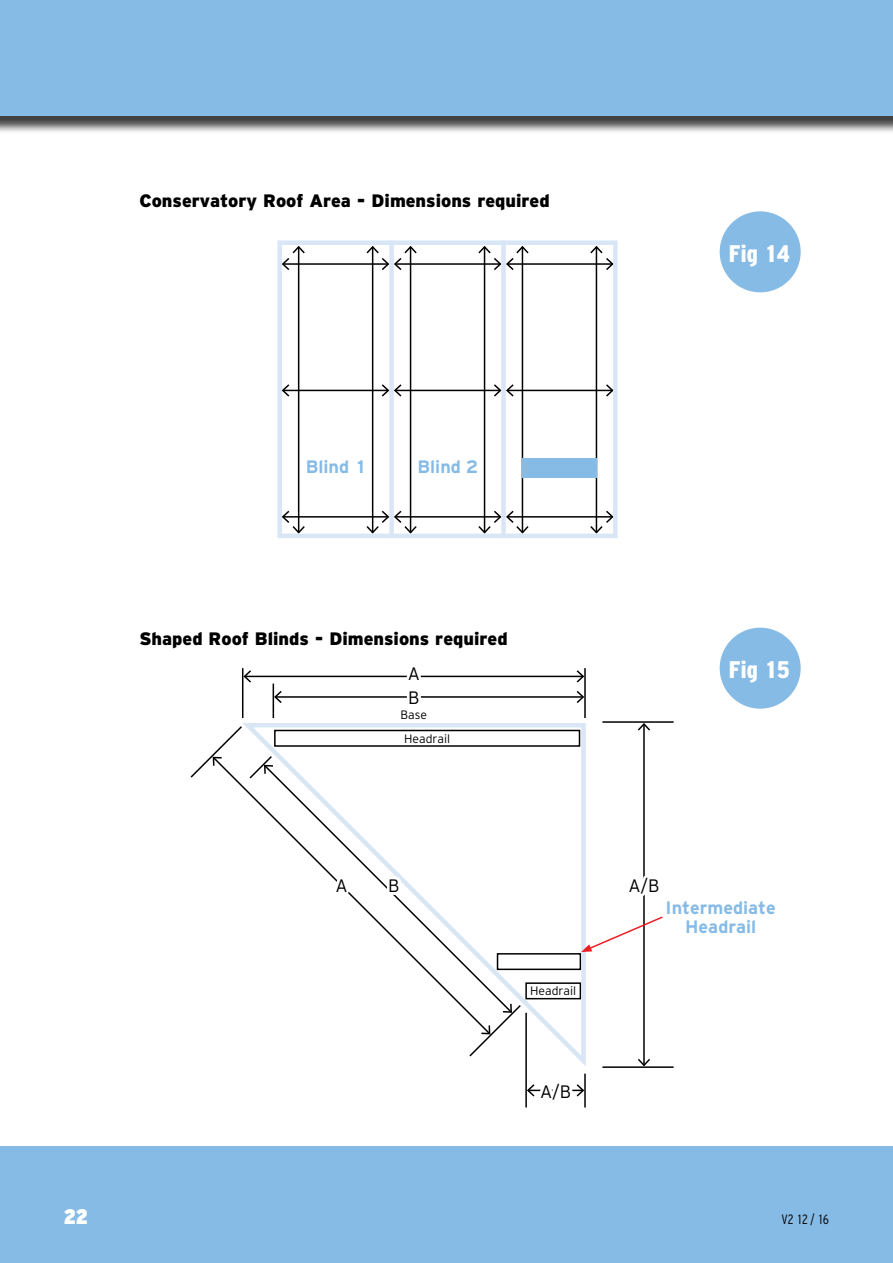
<style>
.page{position:relative;width:893px;height:1263px;background:#fff}
.page>*{position:absolute;margin:0;border:0;box-sizing:border-box;transform-origin:0 0}
.t1{font:condensed 24px "I517 Interstate Black";color:#fff}
.t2{font:900 condensed 21px "I504 Interstate Ultra";color:#fff}
.t3{font:18px "I513 Interstate Black";color:#000}
.t4{font:18px/19.5px "I512 Interstate Bold";color:#86bbe6;text-align:center}
.t5{font:18px "I510 Interstate Light";color:#000}
.t6{font:condensed 13.5px "I514 Interstate Light";color:#000}
.t7{font:12.15px "I510 Interstate Light";color:#000}
</style>
<div class="page">
<div style="left:0;top:0;width:893px;height:134px;background:#000;opacity:.75"></div>
<div style="left:0;top:0;width:893px;height:115px;background:#86bbe6"></div>
<div style="left:0;top:1146px;width:893px;height:117px;background:#86bbe6"></div>
<div style="left:718px;top:210px;width:84px;height:84px;background:#86bbe6;border-radius:50%"></div>
<div style="left:717px;top:208px;width:87px;height:87px;border:3px solid #fff;border-radius:50%"></div>
<div style="left:718px;top:626px;width:84px;height:84px;background:#86bbe6;border-radius:50%"></div>
<div style="left:717px;top:625px;width:87px;height:87px;border:3px solid #fff;border-radius:50%"></div>
<hr style="left:283px;top:263px;width:105px;height:2px;background:#000">
<hr style="left:395px;top:263px;width:105px;height:2px;background:#000">
<hr style="left:507px;top:263px;width:105px;height:2px;background:#000">
<hr style="left:283px;top:390px;width:105px;height:1px;background:#000">
<svg style="left:282px;top:384px;width:9px;height:13px"></svg>
<hr style="left:395px;top:390px;width:105px;height:1px;background:#000">
<svg style="left:380px;top:384px;width:23px;height:13px"></svg>
<hr style="left:507px;top:390px;width:105px;height:1px;background:#000">
<svg style="left:604px;top:384px;width:9px;height:13px"></svg>
<svg style="left:492px;top:384px;width:23px;height:13px"></svg>
<hr style="left:283px;top:516px;width:105px;height:2px;background:#000">
<hr style="left:395px;top:516px;width:105px;height:2px;background:#000">
<hr style="left:507px;top:516px;width:105px;height:2px;background:#000">
<hr style="left:298px;top:247px;width:1px;height:286px;background:#000">
<svg style="left:282px;top:509px;width:24px;height:24px"></svg>
<svg style="left:282px;top:245px;width:24px;height:27px"></svg>
<hr style="left:372px;top:247px;width:1px;height:286px;background:#000">
<hr style="left:410px;top:247px;width:1px;height:286px;background:#000">
<svg style="left:365px;top:509px;width:53px;height:24px"></svg>
<svg style="left:365px;top:245px;width:53px;height:27px"></svg>
<hr style="left:484px;top:247px;width:1px;height:286px;background:#000">
<hr style="left:522px;top:247px;width:1px;height:286px;background:#000">
<svg style="left:477px;top:509px;width:53px;height:24px"></svg>
<svg style="left:477px;top:245px;width:53px;height:27px"></svg>
<hr style="left:596px;top:247px;width:1px;height:286px;background:#000">
<svg style="left:589px;top:509px;width:24px;height:24px"></svg>
<svg style="left:589px;top:245px;width:24px;height:27px"></svg>
<div style="left:522px;top:458px;width:75px;height:19px;background:#86bbe6"></div>
<hr style="left:245px;top:676px;width:338px;height:1px;background:#000">
<svg style="left:243px;top:669px;width:10px;height:15px"></svg>
<hr style="left:275px;top:696px;width:308px;height:2px;background:#000">
<svg style="left:575px;top:670px;width:9px;height:33px"></svg>
<svg style="left:274px;top:689px;width:9px;height:16px"></svg>
<hr style="left:242px;top:668px;width:1px;height:50px;background:#000">
<hr style="left:273px;top:683px;width:1px;height:35px;background:#000">
<hr style="left:584px;top:668px;width:2px;height:50px;background:#000">
<hr style="left:643px;top:724px;width:2px;height:341px;background:#000">
<svg style="left:638px;top:723px;width:12px;height:9px"></svg>
<svg style="left:638px;top:1057px;width:12px;height:9px"></svg>
<hr style="left:602px;top:721px;width:72px;height:2px;background:#000">
<hr style="left:525px;top:1013px;width:2px;height:94px;background:#000">
<svg style="left:190px;top:726px;width:51px;height:54px"></svg>
<hr style="left:602px;top:1066px;width:72px;height:2px;background:#000">
<hr style="left:584px;top:1073px;width:2px;height:34px;background:#000">
<div style="left:277px;top:240px;width:341px;height:298px;border:4px solid #d8e6f6"></div>
<svg style="left:241px;top:723px;width:345px;height:343px"></svg>
<div style="left:389px;top:240px;width:5px;height:298px;background:#d8e6f6"></div>
<div style="left:501px;top:240px;width:5px;height:298px;background:#d8e6f6"></div>
<svg style="left:581px;top:915px;width:82px;height:37px"></svg>
<svg style="left:643px;top:856px;width:2px;height:43px"></svg>
<svg style="left:468px;top:1002px;width:117px;height:103px"></svg>
<svg style="left:328px;top:856px;width:26px;height:43px"></svg>
<svg style="left:376px;top:873px;width:29px;height:25px"></svg>
<svg style="left:396px;top:675px;width:31px;height:23px"></svg>
<p class="t3" style="left:139px;top:191px;width:412px">Conservatory Roof Area - Dimensions required</p>
<h1 class="t1" style="left:729px;top:240px;width:62px">Fig 14</h1>
<p class="t4" style="left:306px;top:456px;width:62px">Blind 1</p>
<p class="t4" style="left:417px;top:456px;width:62px">Blind 2</p>
<p class="t3" style="left:139px;top:629px;width:370px">Shaped Roof Blinds - Dimensions required</p>
<p class="t5" style="left:408px;top:664px;width:14px">A</p>
<p class="t5" style="left:408px;top:688px;width:13px">B</p>
<p class="t7" style="left:401px;top:708px;width:28px">Base</p>
<p class="t7" style="left:404px;top:732px;width:48px">Headrail</p>
<p class="t5" style="left:335px;top:875px;width:14px">A</p>
<p class="t5" style="left:388px;top:875px;width:13px">B</p>
<p class="t7" style="left:530px;top:984px;width:48px">Headrail</p>
<p class="t5" style="left:540px;top:1081px;width:33px">A/B</p>
<h1 class="t1" style="left:729px;top:656px;width:62px">Fig 15</h1>
<p class="t5" style="left:628px;top:875px;width:33px">A/B</p>
<p class="t4" style="left:666px;top:898px;width:112px">Intermediate<br>Headrail</p>
<p class="t2" style="left:64px;top:1204px;width:25px">22</p>
<p class="t6" style="left:781px;top:1212px;width:49px">V2 12 / 16</p>
</div>
